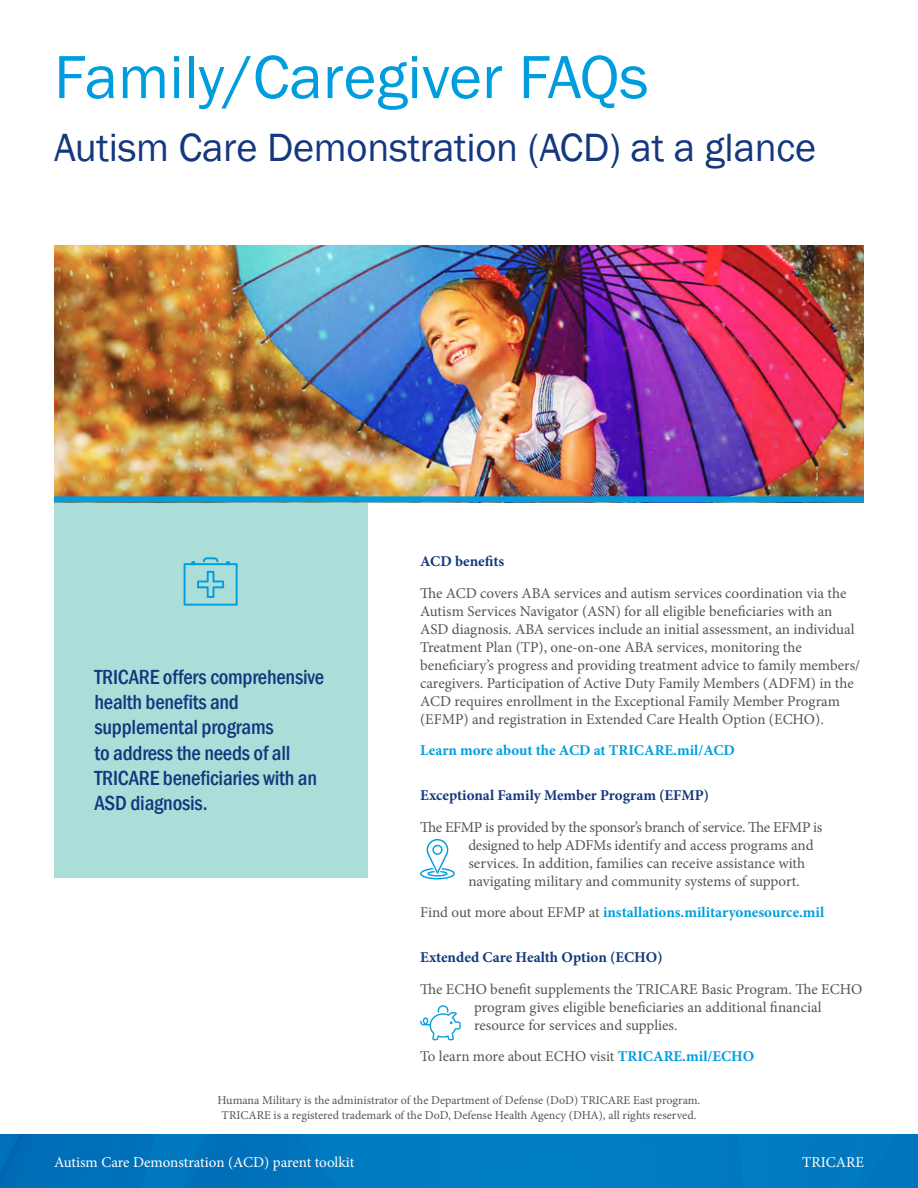
<style>
.page{position:relative;width:918px;height:1188px;background:#fff}
.page>*{position:absolute;margin:0;border:0;box-sizing:border-box;transform-origin:0 0}
.t1{font:63px "Franklin Gothic";color:#009dde}
.t2{font:40.5px "Franklin Gothic";letter-spacing:-.005em;color:#14377d}
.t3{font:500 condensed 21px/25.2px "Franklin Gothic";letter-spacing:-.01em;color:#14377d}
.t4{font:15px/18px "Minion Pro";color:#545456}
.t5{font:700 15px "Minion Pro";color:#009dde}
.t6{font:700 15px "Minion Pro";color:#14377d}
.t7{font:15px "Minion Pro";color:#fff}
.t8{font:12px/14.4px "Minion Pro";color:#545458;text-align:center}
.s1{font-weight:400;color:#545456}
.s2{font-weight:700;color:#009dde}
</style>
<div class="page">
<img style="left:0;top:1135px;width:918px;height:53px">
<div style="left:54px;top:502px;width:313px;height:375px;background:#abddd9"></div>
<img style="left:54px;top:246px;width:810px;height:250px">
<svg style="left:184px;top:557px;width:54px;height:49px"></svg>
<div style="left:54px;top:496px;width:810px;height:6px;background:#009dde"></div>
<svg style="left:420px;top:839px;width:35px;height:40px"></svg>
<svg style="left:420px;top:1005px;width:41px;height:35px"></svg>
<h1 class="t1" style="left:54px;top:38px;width:596px">Family/Caregiver FAQs</h1>
<h2 class="t2" style="left:54px;top:122px;width:764px">Autism Care Demonstration (ACD) at a glance</h2>
<h3 class="t3" style="left:94px;top:664px;width:231px">TRICARE offers comprehensive health benefits and supplemental programs<br>to address the needs of all<br>TRICARE beneficiaries with an<br>ASD diagnosis.</h3>
<p class="t6" style="left:420px;top:551px;width:86px">ACD benefits</p>
<p class="t4" style="left:420px;top:584px;width:442px">The ACD covers ABA services and autism services coordination via the Autism Services Navigator (ASN) for all eligible beneficiaries with an ASD diagnosis. ABA services include an initial assessment, an individual Treatment Plan (TP), one-on-one ABA services, monitoring the beneficiary’s progress and providing treatment advice to family members/ caregivers. Participation of Active Duty Family Members (ADFM) in the ACD requires enrollment in the Exceptional Family Member Program (EFMP) and registration in Extended Care Health Option (ECHO).</p>
<p class="t5" style="left:420px;top:740px;width:316px">Learn more about the ACD at TRICARE.mil/ACD</p>
<p class="t6" style="left:420px;top:785px;width:291px">Exceptional Family Member Program (EFMP)</p>
<p class="t4" style="left:468px;top:818px;width:356px;text-indent:-48px">The EFMP is provided by the sponsor’s branch of service. The EFMP is designed to help ADFMs identify and access programs and services. In addition, families can receive assistance with navigating military and community systems of support.</p>
<p class="t5" style="left:420px;top:902px;width:406px"><span class="s1">Find out more about EFMP at</span> installations.militaryonesource.mil</p>
<p class="t6" style="left:420px;top:947px;width:244px">Extended Care Health Option (ECHO)</p>
<p class="t4" style="left:474px;top:980px;width:390px;text-indent:-54px">The ECHO benefit supplements the TRICARE Basic Program. The ECHO program gives eligible beneficiaries an additional financial resource for services and supplies.</p>
<p class="t4" style="left:420px;top:1048px;width:336px">To learn more about ECHO visit <span class="s2">TRICARE.mil/ECHO</span></p>
<p class="t8" style="left:218px;top:1093px;width:484px">Humana Military is the administrator of the Department of Defense (DoD) TRICARE East program.<br>TRICARE is a registered trademark of the DoD, Defense Health Agency (DHA), all rights reserved.</p>
<p class="t7" style="left:54px;top:1152px;width:302px">Autism Care Demonstration (ACD) parent toolkit</p>
<p class="t7" style="left:802px;top:1152px;width:63px">TRICARE</p>
</div>
